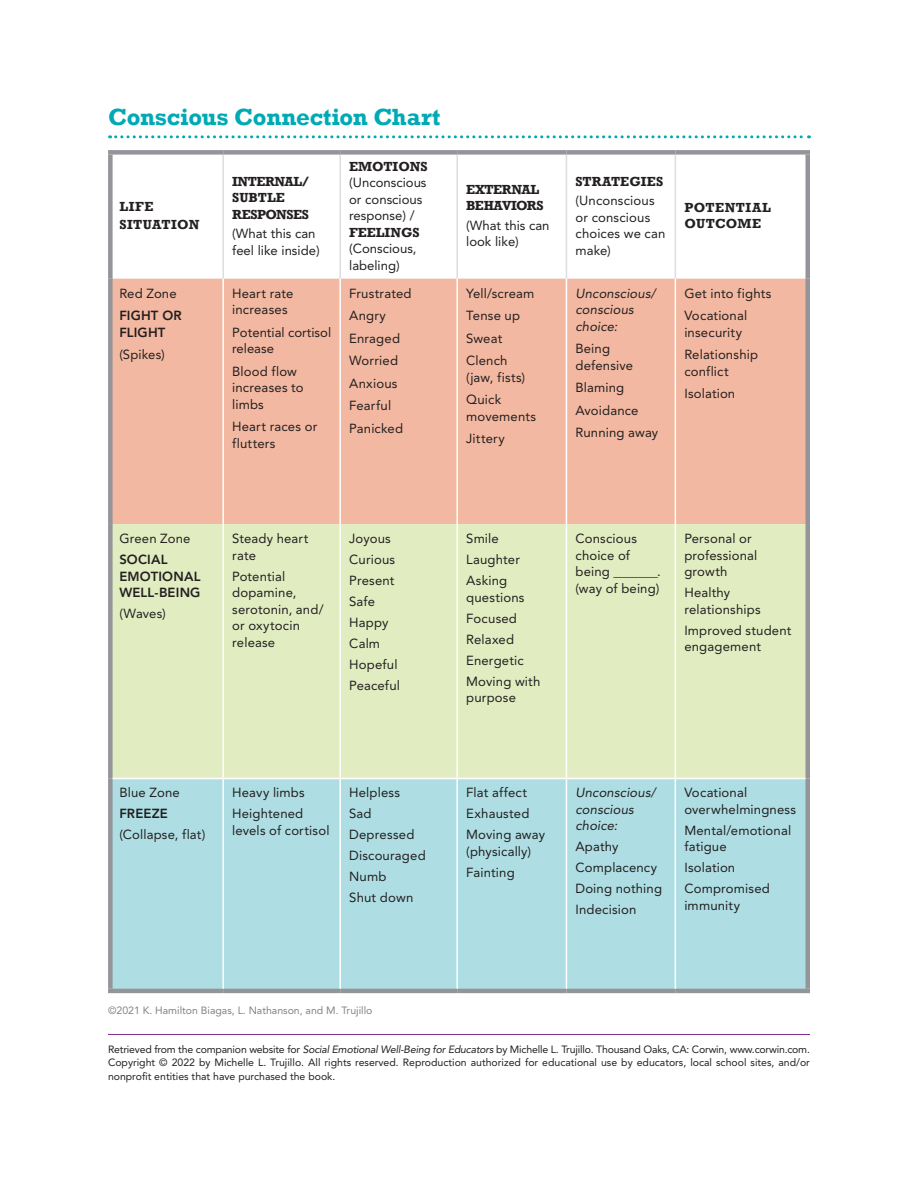
<style>
.page{position:relative;width:918px;height:1188px;background:#fff}
.page>*{position:absolute;margin:0;border:0;box-sizing:border-box;transform-origin:0 0}
.FC_1{font:700 24px "Rockwell";letter-spacing:-.01em;color:#00aab5}
.TT{font:700 13.5px "Rockwell";color:#231f20}
.TT-2{font:700 13.5px/16.5px "Rockwell";letter-spacing:-.025em;color:#231f20}
.TT-3{font:700 13.5px/16.5px "Rockwell";letter-spacing:-.03em;color:#231f20}
.TT-4{font:700 13.5px/16.5px "Rockwell";letter-spacing:.035em;color:#231f20}
.TCH{font:700 13.5px/18px "Rockwell";letter-spacing:.035em;color:#231f20}
.TT-5{font:13.2px/16.5px "Avenir LT Std";letter-spacing:.01em;color:#231f20}
.TT-6{font:italic 13.2px/16.5px "Avenir LT Std";letter-spacing:.01em;color:#231f20}
.TT-7{font:800 13.2px/16.5px "Avenir LT Std";letter-spacing:.01em;color:#231f20}
.FSN{font:10.5px/13.5px "Avenir LT Std";color:#231f20;text-align:justify}
.FSN-2{font:10.5px "Avenir LT Std";color:#808285}
.s1{font-style:italic}
</style>
<div class="page">
<hr style="left:108px;top:1034px;width:702px;height:1px;background:#802990">
<svg style="left:110px;top:135px;width:699px;height:3px"></svg>
<div style="left:113px;top:279px;width:693px;height:245px;background:#f3b8a1"></div>
<div style="left:113px;top:524px;width:693px;height:254px;background:#e1edc1"></div>
<div style="left:113px;top:779px;width:693px;height:210px;background:#aedee3"></div>
<div style="left:108px;top:155px;width:5px;height:124px;background:#939598"></div>
<hr style="left:806px;top:155px;width:4px;height:124px;background:#939598">
<div style="left:108px;top:279px;width:5px;height:245px;background:#939598"></div>
<hr style="left:806px;top:279px;width:4px;height:245px;background:#939598">
<div style="left:108px;top:524px;width:5px;height:255px;background:#939598"></div>
<hr style="left:806px;top:524px;width:4px;height:255px;background:#939598">
<div style="left:108px;top:779px;width:5px;height:210px;background:#939598"></div>
<hr style="left:806px;top:779px;width:4px;height:210px;background:#939598">
<hr style="left:108px;top:989px;width:115px;height:4px;background:#939598">
<hr style="left:223px;top:989px;width:117px;height:4px;background:#939598">
<hr style="left:340px;top:989px;width:117px;height:4px;background:#939598">
<hr style="left:457px;top:989px;width:109px;height:4px;background:#939598">
<hr style="left:566px;top:989px;width:109px;height:4px;background:#939598">
<hr style="left:675px;top:989px;width:135px;height:4px;background:#939598">
<hr style="left:222px;top:155px;width:2px;height:124px;background:#dcdddf">
<hr style="left:339px;top:155px;width:2px;height:124px;background:#dcdddf">
<hr style="left:456px;top:155px;width:2px;height:124px;background:#dcdddf">
<hr style="left:566px;top:155px;width:1px;height:124px;background:#dcdddf">
<hr style="left:675px;top:155px;width:1px;height:124px;background:#dcdddf">
<hr style="left:222px;top:524px;width:2px;height:254px;background:#fff">
<hr style="left:339px;top:524px;width:2px;height:254px;background:#fff">
<hr style="left:456px;top:524px;width:2px;height:254px;background:#fff">
<hr style="left:566px;top:524px;width:1px;height:254px;background:#fff">
<hr style="left:675px;top:524px;width:1px;height:254px;background:#fff">
<hr style="left:222px;top:779px;width:2px;height:210px;background:#fff">
<hr style="left:339px;top:779px;width:2px;height:210px;background:#fff">
<hr style="left:456px;top:779px;width:2px;height:210px;background:#fff">
<hr style="left:566px;top:779px;width:1px;height:210px;background:#fff">
<hr style="left:675px;top:779px;width:1px;height:210px;background:#fff">
<hr style="left:222px;top:279px;width:2px;height:245px;background:#fff">
<hr style="left:339px;top:279px;width:2px;height:245px;background:#fff">
<hr style="left:456px;top:279px;width:2px;height:245px;background:#fff">
<hr style="left:566px;top:279px;width:1px;height:245px;background:#fff">
<hr style="left:675px;top:279px;width:1px;height:245px;background:#fff">
<div style="left:108px;top:150px;width:115px;height:5px;background:#939598"></div>
<div style="left:223px;top:150px;width:117px;height:5px;background:#939598"></div>
<div style="left:340px;top:150px;width:117px;height:5px;background:#939598"></div>
<div style="left:457px;top:150px;width:109px;height:5px;background:#939598"></div>
<div style="left:566px;top:150px;width:109px;height:5px;background:#939598"></div>
<div style="left:675px;top:150px;width:135px;height:5px;background:#939598"></div>
<p class="FC_1" style="left:108px;top:102px;width:334px">Conscious Connection Chart</p>
<p class="TCH" style="left:119px;top:198px;width:82px">LIFE<br>SITUATION</p>
<p class="TT-5" style="left:119px;top:285px;width:59px">Red Zone</p>
<p class="TT-7" style="left:119px;top:307px;width:64px">FIGHT OR<br>FLIGHT</p>
<p class="TT-5" style="left:119px;top:346px;width:47px">(Spikes)</p>
<p class="TT-2" style="left:232px;top:173px;width:78px">INTERNAL/<br>SUBTLE<br>RESPONSES</p>
<p class="TT-5" style="left:232px;top:225px;width:89px">(What this can feel like inside)</p>
<p class="TT-5" style="left:232px;top:285px;width:63px">Heart rate increases</p>
<p class="TT-5" style="left:232px;top:324px;width:101px">Potential cortisol release</p>
<p class="TT-5" style="left:232px;top:363px;width:73px">Blood flow increases to limbs</p>
<p class="TT-5" style="left:232px;top:418px;width:87px">Heart races or flutters</p>
<p class="TT" style="left:349px;top:158px;width:80px">EMOTIONS</p>
<p class="TT-5" style="left:349px;top:174px;width:79px">(Unconscious or conscious response) /</p>
<p class="TT" style="left:349px;top:224px;width:72px">FEELINGS</p>
<p class="TT-5" style="left:349px;top:240px;width:69px">(Conscious, labeling)</p>
<p class="TT-5" style="left:349px;top:285px;width:64px">Frustrated</p>
<p class="TT-5" style="left:349px;top:307px;width:38px">Angry</p>
<p class="TT-5" style="left:349px;top:330px;width:52px">Enraged</p>
<p class="TT-5" style="left:349px;top:352px;width:50px">Worried</p>
<p class="TT-5" style="left:349px;top:375px;width:50px">Anxious</p>
<p class="TT-5" style="left:349px;top:397px;width:43px">Fearful</p>
<p class="TT-5" style="left:349px;top:420px;width:55px">Panicked</p>
<p class="TT-3" style="left:466px;top:181px;width:79px">EXTERNAL<br>BEHAVIORS</p>
<p class="TT-5" style="left:466px;top:217px;width:85px">(What this can look like)</p>
<p class="TT-5" style="left:466px;top:285px;width:70px">Yell/scream</p>
<p class="TT-5" style="left:466px;top:307px;width:55px">Tense up</p>
<p class="TT-5" style="left:466px;top:330px;width:38px">Sweat</p>
<p class="TT-5" style="left:466px;top:352px;width:61px">Clench (jaw, fists)</p>
<p class="TT-5" style="left:466px;top:391px;width:71px">Quick movements</p>
<p class="TT-5" style="left:466px;top:430px;width:40px">Jittery</p>
<p class="TT" style="left:575px;top:173px;width:89px">STRATEGIES</p>
<p class="TT-5" style="left:575px;top:193px;width:92px">(Unconscious or conscious choices we can make)</p>
<p class="TT-4" style="left:684px;top:199px;width:88px">POTENTIAL<br>OUTCOME</p>
<p class="TT-6" style="left:575px;top:285px;width:82px">Unconscious/ conscious choice:</p>
<p class="TT-5" style="left:575px;top:340px;width:59px">Being defensive</p>
<p class="TT-5" style="left:575px;top:379px;width:50px">Blaming</p>
<p class="TT-5" style="left:575px;top:402px;width:65px">Avoidance</p>
<p class="TT-5" style="left:575px;top:424px;width:84px">Running away</p>
<p class="TT-5" style="left:684px;top:285px;width:89px">Get into fights</p>
<p class="TT-5" style="left:684px;top:307px;width:64px">Vocational insecurity</p>
<p class="TT-5" style="left:684px;top:346px;width:75px">Relationship conflict</p>
<p class="TT-5" style="left:684px;top:385px;width:52px">Isolation</p>
<p class="TT-5" style="left:119px;top:530px;width:73px">Green Zone</p>
<p class="TT-7" style="left:119px;top:551px;width:83px">SOCIAL<br>EMOTIONAL<br>WELL-BEING</p>
<p class="TT-5" style="left:119px;top:605px;width:48px">(Waves)</p>
<p class="TT-5" style="left:232px;top:530px;width:78px">Steady heart rate</p>
<p class="TT-5" style="left:232px;top:568px;width:93px">Potential dopamine, serotonin, and/ or oxytocin release</p>
<p class="TT-5" style="left:349px;top:530px;width:43px">Joyous</p>
<p class="TT-5" style="left:349px;top:551px;width:47px">Curious</p>
<p class="TT-5" style="left:349px;top:572px;width:47px">Present</p>
<p class="TT-5" style="left:349px;top:593px;width:27px">Safe</p>
<p class="TT-5" style="left:349px;top:614px;width:41px">Happy</p>
<p class="TT-5" style="left:349px;top:635px;width:32px">Calm</p>
<p class="TT-5" style="left:349px;top:656px;width:50px">Hopeful</p>
<p class="TT-5" style="left:349px;top:677px;width:52px">Peaceful</p>
<p class="TT-5" style="left:119px;top:785px;width:62px">Blue Zone</p>
<p class="TT-7" style="left:119px;top:806px;width:50px">FREEZE</p>
<p class="TT-5" style="left:119px;top:827px;width:87px">(Collapse, flat)</p>
<p class="TT-5" style="left:232px;top:785px;width:74px">Heavy limbs</p>
<p class="TT-5" style="left:232px;top:806px;width:99px">Heightened levels of cortisol</p>
<p class="TT-5" style="left:349px;top:785px;width:52px">Helpless</p>
<p class="TT-5" style="left:349px;top:806px;width:24px">Sad</p>
<p class="TT-5" style="left:349px;top:827px;width:67px">Depressed</p>
<p class="TT-5" style="left:349px;top:848px;width:78px">Discouraged</p>
<p class="TT-5" style="left:349px;top:869px;width:39px">Numb</p>
<p class="TT-5" style="left:349px;top:890px;width:66px">Shut down</p>
<p class="TT-5" style="left:466px;top:530px;width:34px">Smile</p>
<p class="TT-5" style="left:466px;top:551px;width:55px">Laughter</p>
<p class="TT-5" style="left:466px;top:572px;width:60px">Asking questions</p>
<p class="TT-5" style="left:466px;top:610px;width:52px">Focused</p>
<p class="TT-5" style="left:466px;top:631px;width:49px">Relaxed</p>
<p class="TT-5" style="left:466px;top:652px;width:59px">Energetic</p>
<p class="TT-5" style="left:466px;top:673px;width:76px">Moving with purpose</p>
<p class="TT-5" style="left:575px;top:530px;width:87px">Conscious choice of being _______. (way of being)</p>
<p class="TT-5" style="left:684px;top:530px;width:75px">Personal or professional growth</p>
<p class="TT-5" style="left:684px;top:584px;width:78px">Healthy relationships</p>
<p class="TT-5" style="left:684px;top:622px;width:109px">Improved student engagement</p>
<p class="TT-5" style="left:466px;top:785px;width:62px">Flat affect</p>
<p class="TT-5" style="left:466px;top:806px;width:65px">Exhausted</p>
<p class="TT-5" style="left:466px;top:827px;width:80px">Moving away (physically)</p>
<p class="TT-5" style="left:466px;top:864px;width:50px">Fainting</p>
<p class="TT-6" style="left:575px;top:785px;width:82px">Unconscious/ conscious choice:</p>
<p class="TT-5" style="left:575px;top:839px;width:45px">Apathy</p>
<p class="TT-5" style="left:575px;top:860px;width:83px">Complacency</p>
<p class="TT-5" style="left:575px;top:881px;width:88px">Doing nothing</p>
<p class="TT-5" style="left:575px;top:902px;width:62px">Indecision</p>
<p class="TT-5" style="left:684px;top:785px;width:113px">Vocational overwhelmingness</p>
<p class="TT-5" style="left:684px;top:822px;width:108px">Mental/emotional fatigue</p>
<p class="TT-5" style="left:684px;top:860px;width:52px">Isolation</p>
<p class="TT-5" style="left:684px;top:881px;width:87px">Compromised immunity</p>
<p class="FSN-2" style="left:108px;top:1004px;width:266px">©2021 K. Hamilton Biagas, L. Nathanson, and M. Trujillo</p>
<p class="FSN" style="left:108px;top:1043px;width:704px">Retrieved from the companion website for <span class="s1">Social Emotional Well-Being for Educators</span> by Michelle L. Trujillo. Thousand Oaks, CA: Corwin, www.corwin.com.<br>Copyright © 2022 by Michelle L. Trujillo. All rights reserved. Reproduction authorized for educational use by educators, local school sites, and/or nonprofit entities that have purchased the book.</p>
</div>
